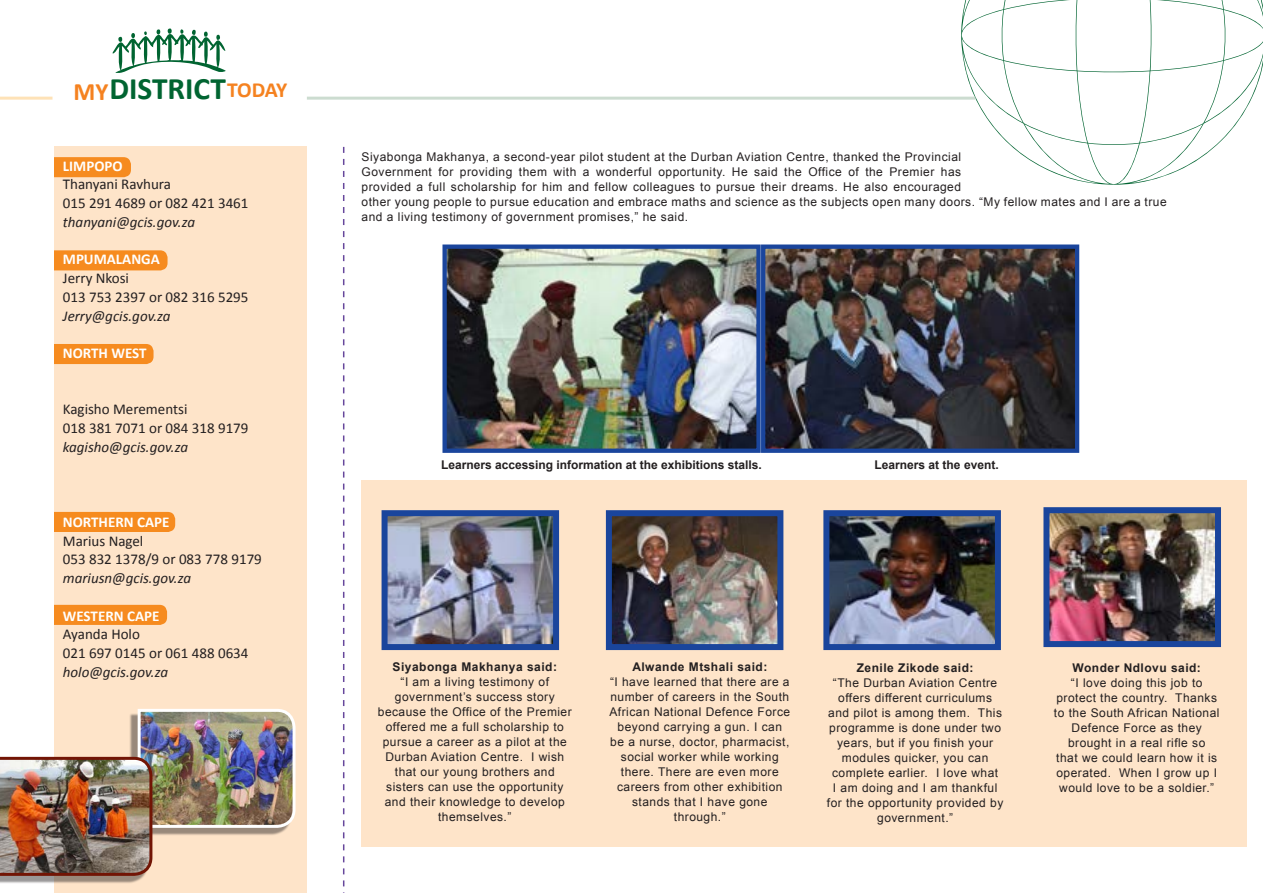
<style>
.page{position:relative;width:1263px;height:893px;background:#fff}
.page>*{position:absolute;margin:0;border:0;box-sizing:border-box;transform-origin:0 0}
.t1{font:700 31.35px "Calibri";color:#006431}
.t2{font:700 25.05px "Calibri";color:#f58220}
.t3{font:700 21.6px "Calibri";letter-spacing:-.025em;color:#f58220}
.t4{font:15px "Calibri";color:#231f20}
.t5{font:italic 15px "Calibri";color:#231f20}
.t6{font:700 15px "Calibri";color:#fff}
.t7{font:12px/15px "Arial";letter-spacing:.04em;color:#231f20;text-align:center}
.t8{font:700 12px "Arial";letter-spacing:.03em;color:#231f20}
.t9{font:700 12px "Arial";color:#231f20}
</style>
<div class="page">
<div style="left:54px;top:147px;width:253px;height:746px;background:#fee4c9"></div>
<div style="left:54px;top:157px;width:77px;height:20px;background:#f68b1f"></div>
<div style="left:54px;top:250px;width:114px;height:20px;background:#f68b1f"></div>
<div style="left:54px;top:344px;width:100px;height:20px;background:#f68b1f"></div>
<div style="left:54px;top:512px;width:121px;height:20px;background:#f68b1f"></div>
<div style="left:54px;top:605px;width:113px;height:20px;background:#f68b1f"></div>
<hr style="left:0;top:97px;width:52px;height:3px;background:#fee2b7">
<svg style="left:961px;top:0;width:302px;height:185px"></svg>
<svg style="left:343px;top:147px;width:1px;height:746px"></svg>
<hr style="left:307px;top:97px;width:668px;height:3px;background:#ccdcd0">
<svg style="left:113px;top:28px;width:113px;height:45px"></svg>
<div style="left:0;top:761px;width:148px;height:122px;background:#231f20;opacity:.46"></div>
<img style="left:0;top:709px;width:296px;height:168px">
<div style="left:362px;top:480px;width:885px;height:367px;background:#fee4c9"></div>
<img style="left:389px;top:517px;width:163px;height:126px">
<div style="left:382px;top:510px;width:177px;height:140px;border:6px solid #1a459c"></div>
<img style="left:447px;top:249px;width:309px;height:199px">
<div style="left:442px;top:244px;width:319px;height:209px;border:4px solid #1a459c"></div>
<img style="left:766px;top:249px;width:308px;height:199px">
<div style="left:761px;top:244px;width:318px;height:209px;border:4px solid #1a459c"></div>
<img style="left:613px;top:517px;width:163px;height:126px">
<div style="left:606px;top:510px;width:177px;height:140px;border:6px solid #1a459c"></div>
<img style="left:830px;top:517px;width:164px;height:126px">
<div style="left:823px;top:510px;width:178px;height:140px;border:6px solid #1a459c"></div>
<img style="left:1050px;top:514px;width:164px;height:126px">
<div style="left:1043px;top:507px;width:178px;height:140px;border:6px solid #1a459c"></div>
<p class="t2" style="left:73px;top:75px;width:36px">MY</p>
<p class="t1" style="left:109px;top:69px;width:118px">DISTRICT</p>
<p class="t3" style="left:227px;top:76px;width:62px">TODAY</p>
<p class="t6" style="left:63px;top:156px;width:61px">LIMPOPO</p>
<p class="t4" style="left:63px;top:175px;width:110px">Thanyani Ravhura</p>
<p class="t4" style="left:63px;top:194px;width:187px">015 291 4689 or 082 421 3461</p>
<p class="t5" style="left:63px;top:212px;width:134px">thanyani@gcis.gov.za</p>
<p class="t6" style="left:63px;top:250px;width:99px">MPUMALANGA</p>
<p class="t4" style="left:63px;top:269px;width:68px">Jerry Nkosi</p>
<p class="t4" style="left:63px;top:287px;width:187px">013 753 2397 or 082 316 5295</p>
<p class="t5" style="left:63px;top:305px;width:109px">Jerry@gcis.gov.za</p>
<p class="t6" style="left:63px;top:344px;width:85px">NORTH WEST</p>
<p class="t4" style="left:63px;top:400px;width:126px">Kagisho Merementsi</p>
<p class="t4" style="left:63px;top:419px;width:187px">018 381 7071 or 084 318 9179</p>
<p class="t5" style="left:63px;top:437px;width:127px">kagisho@gcis.gov.za</p>
<p class="t6" style="left:63px;top:512px;width:108px">NORTHERN CAPE</p>
<p class="t4" style="left:63px;top:531px;width:82px">Marius Nagel</p>
<p class="t4" style="left:63px;top:550px;width:200px">053 832 1378/9 or 083 778 9179</p>
<p class="t5" style="left:63px;top:568px;width:130px">mariusn@gcis.gov.za</p>
<p class="t6" style="left:63px;top:606px;width:98px">WESTERN CAPE</p>
<p class="t4" style="left:63px;top:625px;width:79px">Ayanda Holo</p>
<p class="t4" style="left:63px;top:644px;width:187px">021 697 0145 or 061 488 0634</p>
<p class="t5" style="left:63px;top:662px;width:107px">holo@gcis.gov.za</p>
<p class="t7" style="left:362px;top:150px;width:807px;text-align:left">Siyabonga Makhanya, a second-year pilot student at the Durban Aviation Centre, thanked the Provincial<br>Government for providing them with a wonderful opportunity. He said the Office of the Premier has<br>provided a full scholarship for him and fellow colleagues to pursue their dreams. He also encouraged<br>other young people to pursue education and embrace maths and science as the subjects open many doors. “My fellow mates and I are a true and a living testimony of government promises,” he said.</p>
<p class="t9" style="left:441px;top:457px;width:322px">Learners accessing information at the exhibitions stalls.</p>
<p class="t9" style="left:875px;top:457px;width:126px">Learners at the event.</p>
<p class="t8" style="left:393px;top:658px;width:166px">Siyabonga Makhanya said:</p>
<p class="t7" style="left:378px;top:674px;width:195px">“I am a living testimony of government’s success story because the Office of the Premier offered me a full scholarship to pursue a career as a pilot at the<br>Durban Aviation Centre. I wish that our young brothers and sisters can use the opportunity and their knowledge to develop themselves.”</p>
<p class="t8" style="left:632px;top:658px;width:136px">Alwande Mtshali said:</p>
<p class="t7" style="left:609px;top:674px;width:182px">“I have learned that there are a number of careers in the South<br>African National Defence Force beyond carrying a gun. I can be a nurse, doctor, pharmacist, social worker while working there. There are even more careers from other exhibition stands that I have gone through.”</p>
<p class="t8" style="left:857px;top:660px;width:118px">Zenile Zikode said:</p>
<p class="t7" style="left:827px;top:676px;width:178px">“The Durban Aviation Centre offers different curriculums and pilot is among them. This programme is done under two years, but if you finish your modules quicker, you can complete earlier. I love what<br>I am doing and I am thankful for the opportunity provided by government.”</p>
<p class="t8" style="left:1072px;top:660px;width:130px">Wonder Ndlovu said:</p>
<p class="t7" style="left:1054px;top:676px;width:167px">“I love doing this job to protect the country. Thanks to the South African National<br>Defence Force as they brought in a real rifle so<br>that we could learn how it is operated. When I grow up I would love to be a soldier.”</p>
</div>
